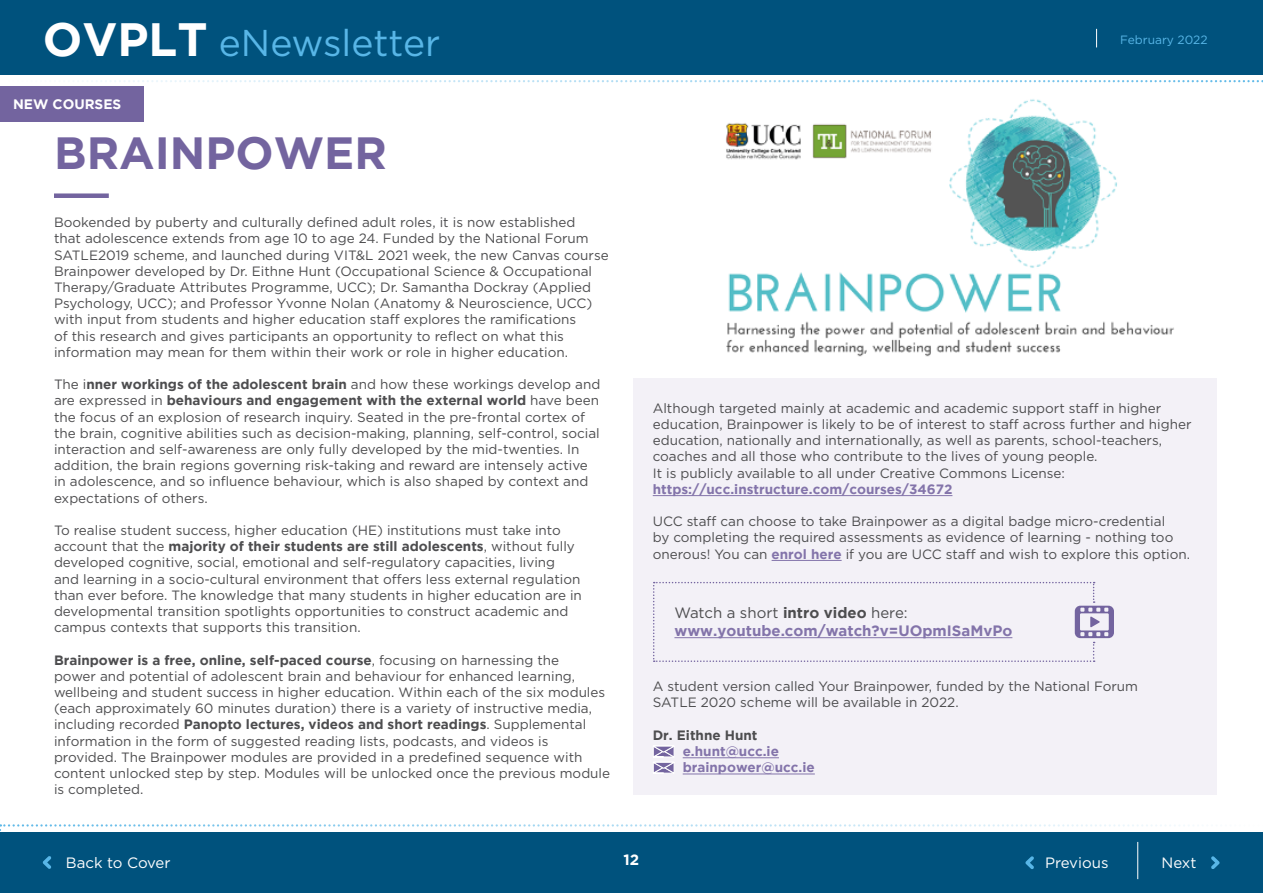
<style>
.page{position:relative;width:1263px;height:893px;background:#fff}
.page>*{position:absolute;margin:0;border:0;box-sizing:border-box;transform-origin:0 0}
.t1{font:700 46.65px "Gotham";color:#fff}
.t2{font:700 45px "Gotham";color:#73649f}
.t3{font:37.35px "Gotham";color:#58b6e7}
.t4{font:700 15px/18px "Gotham";color:#8374aa}
.t5{font:15px "Gotham";color:#fff}
.t6{font:700 15px "Gotham";color:#fff}
.t7{font:700 13.65px "Gotham";color:#fff}
.t8{font:13.5px/16.2px "Gotham";color:#4d4d4f}
.t9{font:700 13.5px/16.2px "Gotham";color:#8374aa}
.t10{font:700 13.5px "Gotham";color:#4d4d4f}
.t11{font:12px "Gotham";color:#58b6e7}
.s1{font-weight:700}
.s2{font-weight:700;color:#8374aa}
.s3{font-weight:400;color:#4d4d4f}
.s4{color:#4d4d4f}
</style>
<div class="page">
<svg style="left:0;top:824px;width:1263px;height:69px;background:#1d668c"></svg>
<svg style="left:7px;top:0;width:1256px;height:82px;background:#156088"></svg>
<div style="left:634px;top:378px;width:583px;height:417px;background:#f3f1f7"></div>
<div style="left:54px;top:193px;width:55px;height:5px;background:#73649f"></div>
<hr style="left:653px;top:495px;width:299px;height:1px;background:#8374aa">
<hr style="left:772px;top:560px;width:70px;height:1px;background:#8374aa">
<img style="left:726px;top:99px;width:448px;height:258px">
<div style="left:0;top:86px;width:143px;height:36px;background:#73649f"></div>
<svg style="left:653px;top:582px;width:461px;height:80px"></svg>
<hr style="left:683px;top:757px;width:96px;height:1px;background:#8374aa">
<hr style="left:683px;top:774px;width:132px;height:1px;background:#8374aa">
<svg style="left:653px;top:745px;width:22px;height:29px"></svg>
<hr style="left:674px;top:637px;width:338px;height:1px;background:#8374aa">
<h1 class="t1" style="left:43px;top:15px;width:166px">OVPLT</h1>
<h3 class="t3" style="left:219px;top:19px;width:223px">eNewsletter</h3>
<p class="t7" style="left:13px;top:96px;width:110px">NEW COURSES</p>
<h2 class="t2" style="left:54px;top:129px;width:334px">BRAINPOWER</h2>
<p class="t8" style="left:54px;top:214px;width:556px">Bookended by puberty and culturally defined adult roles, it is now established<br>that adolescence extends from age 10 to age 24. Funded by the National Forum SATLE2019 scheme, and launched during VIT&amp;L 2021 week, the new Canvas course Brainpower developed by Dr. Eithne Hunt (Occupational Science &amp; Occupational Therapy/Graduate Attributes Programme, UCC); Dr. Samantha Dockray (Applied Psychology, UCC); and Professor Yvonne Nolan (Anatomy &amp; Neuroscience, UCC) with input from students and higher education staff explores the ramifications<br>of this research and gives participants an opportunity to reflect on what this information may mean for them within their work or role in higher education.</p>
<p class="t8" style="left:54px;top:376px;width:548px">The i<span class="s1">nner workings of the adolescent brain</span> and how these workings develop and are expressed in <span class="s1">behaviours and engagement with the external world</span> have been the focus of an explosion of research inquiry. Seated in the pre-frontal cortex of the brain, cognitive abilities such as decision-making, planning, self-control, social interaction and self-awareness are only fully developed by the mid-twenties. In addition, the brain regions governing risk-taking and reward are intensely active in adolescence, and so influence behaviour, which is also shaped by context and expectations of others.</p>
<p class="t8" style="left:54px;top:522px;width:529px">To realise student success, higher education (HE) institutions must take into account that the <span class="s1">majority of their students are still adolescents</span>, without fully developed cognitive, social, emotional and self-regulatory capacities, living and learning in a socio-cultural environment that offers less external regulation than ever before. The knowledge that many students in higher education are in developmental transition spotlights opportunities to construct academic and campus contexts that supports this transition.</p>
<p class="t8" style="left:54px;top:651px;width:558px"><span class="s1">Brainpower is a free, online, self-paced course</span>, focusing on harnessing the<br>power and potential of adolescent brain and behaviour for enhanced learning, wellbeing and student success in higher education. Within each of the six modules (each approximately 60 minutes duration) there is a variety of instructive media, including recorded <span class="s1">Panopto lectures, videos and short readings</span>. Supplemental information in the form of suggested reading lists, podcasts, and videos is provided. The Brainpower modules are provided in a predefined sequence with content unlocked step by step. Modules will be unlocked once the previous module is completed.</p>
<p class="t11" style="left:1120px;top:32px;width:89px">February 2022</p>
<p class="t8" style="left:653px;top:400px;width:540px">Although targeted mainly at academic and academic support staff in higher education, Brainpower is likely to be of interest to staff across further and higher education, nationally and internationally, as well as parents, school-teachers, coaches and all those who contribute to the lives of young people.<br>It is publicly available to all under Creative Commons License:</p>
<p class="t9" style="left:653px;top:481px;width:301px">https://ucc.instructure.com/courses/34672</p>
<p class="t8" style="left:653px;top:513px;width:539px">UCC staff can choose to take Brainpower as a digital badge micro-credential<br>by completing the required assessments as evidence of learning - nothing too onerous! You can <span class="s2">enrol here</span> if you are UCC staff and wish to explore this option.</p>
<p class="t4" style="left:674px;top:603px;width:339px"><span class="s3">Watch a short</span> <span class="s4">intro video</span> <span class="s3">here: </span>www.youtube.com/watch?v=UOpmISaMvPo</p>
<p class="t8" style="left:653px;top:678px;width:487px">A student version called Your Brainpower, funded by the National Forum<br>SATLE 2020 scheme will be available in 2022.</p>
<p class="t10" style="left:653px;top:728px;width:106px">Dr. Eithne Hunt</p>
<p class="t9" style="left:683px;top:743px;width:134px">e.hunt@ucc.ie brainpower@ucc.ie</p>
<p class="t5" style="left:66px;top:853px;width:106px">Back to Cover</p>
<p class="t6" style="left:624px;top:852px;width:17px">12</p>
<p class="t5" style="left:1045px;top:853px;width:65px">Previous</p>
<p class="t5" style="left:1161px;top:853px;width:36px">Next</p>
</div>
